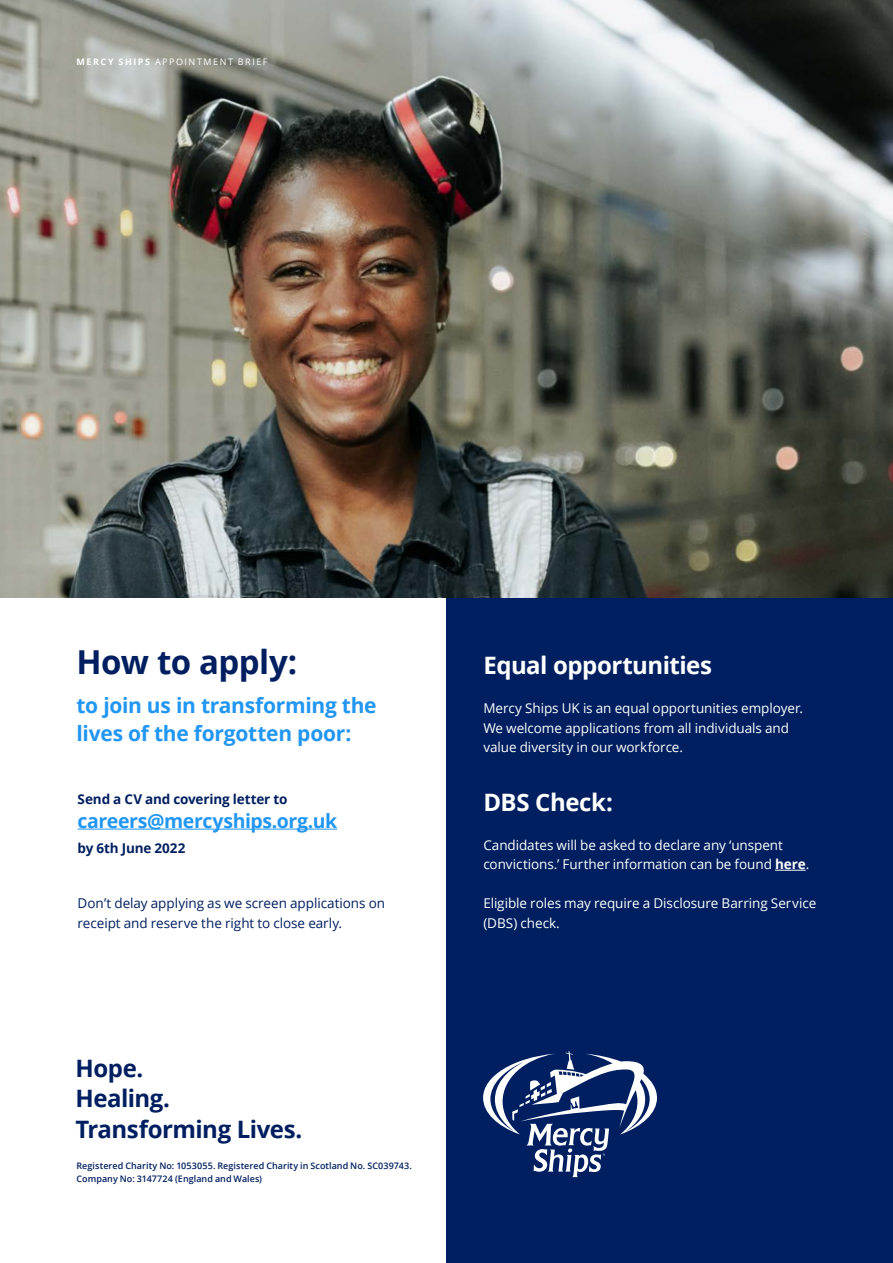
<style>
.page{position:relative;width:893px;height:1263px;background:#fff}
.page>*{position:absolute;margin:0;border:0;box-sizing:border-box;transform-origin:0 0}
.t1{font:700 33px "Open Sans";letter-spacing:-.015em;color:#001f60}
.t2{font:700 24px/30.6px "Open Sans";letter-spacing:-.02em;color:#001f60}
.t3{font:700 24px "Open Sans";letter-spacing:-.02em;color:#fff}
.t4{font:700 21px/28.2px "Open Sans";letter-spacing:-.015em;color:#2196f3}
.t5{font:700 19.5px "Open Sans";letter-spacing:-.02em;color:#2196f3}
.t6{font:13.5px/19.5px "Open Sans";letter-spacing:-.005em;color:#fff}
.t7{font:13.5px/19.5px "Open Sans";letter-spacing:-.005em;color:#001f60}
.t8{font:700 13.5px "Open Sans";letter-spacing:-.01em;color:#001f60}
.t9{font:600 9px/13.8px "Open Sans";letter-spacing:.005em;color:#001f60}
.t10{font:9px "Open Sans";letter-spacing:.17em;color:#fff}
.s1{font-weight:700}
</style>
<div class="page">
<div style="left:446px;top:596px;width:447px;height:667px;background:#001f60"></div>
<img style="left:0;top:0;width:893px;height:597px">
<hr style="left:775px;top:870px;width:31px;height:1px;background:#fff">
<hr style="left:78px;top:829px;width:259px;height:1px;background:#2196f3">
<svg style="left:483px;top:1051px;width:174px;height:126px"></svg>
<p class="t10" style="left:77px;top:55px;width:192px"><span class="s1">MERCY SHIPS</span> APPOINTMENT BRIEF</p>
<h1 class="t1" style="left:77px;top:639px;width:222px">How to apply:</h1>
<h3 class="t4" style="left:77px;top:690px;width:302px">to join us in transforming the lives of the forgotten poor:</h3>
<p class="t8" style="left:78px;top:789px;width:211px">Send a CV and covering letter to</p>
<h3 class="t5" style="left:78px;top:807px;width:261px">careers@mercyships.org.uk</h3>
<p class="t8" style="left:78px;top:839px;width:109px">by 6th June 2022</p>
<p class="t7" style="left:78px;top:893px;width:309px">Don’t delay applying as we screen applications on receipt and reserve the right to close early.</p>
<h2 class="t2" style="left:75px;top:1052px;width:228px">Hope.<br>Healing.<br>Transforming Lives.</h2>
<p class="t9" style="left:77px;top:1158px;width:337px">Registered Charity No: 1053055. Registered Charity in Scotland No. SC039743.<br>Company No: 3147724 (England and Wales)</p>
<h2 class="t3" style="left:483px;top:648px;width:230px">Equal opportunities</h2>
<p class="t6" style="left:483px;top:698px;width:321px">Mercy Ships UK is an equal opportunities employer.<br>We welcome applications from all individuals and value diversity in our workforce.</p>
<h2 class="t3" style="left:483px;top:785px;width:131px">DBS Check:</h2>
<p class="t6" style="left:483px;top:835px;width:327px">Candidates will be asked to declare any ‘unspent convictions.’ Further information can be found <span class="s1">here</span>.</p>
<p class="t6" style="left:483px;top:893px;width:334px">Eligible roles may require a Disclosure Barring Service (DBS) check.</p>
</div>
